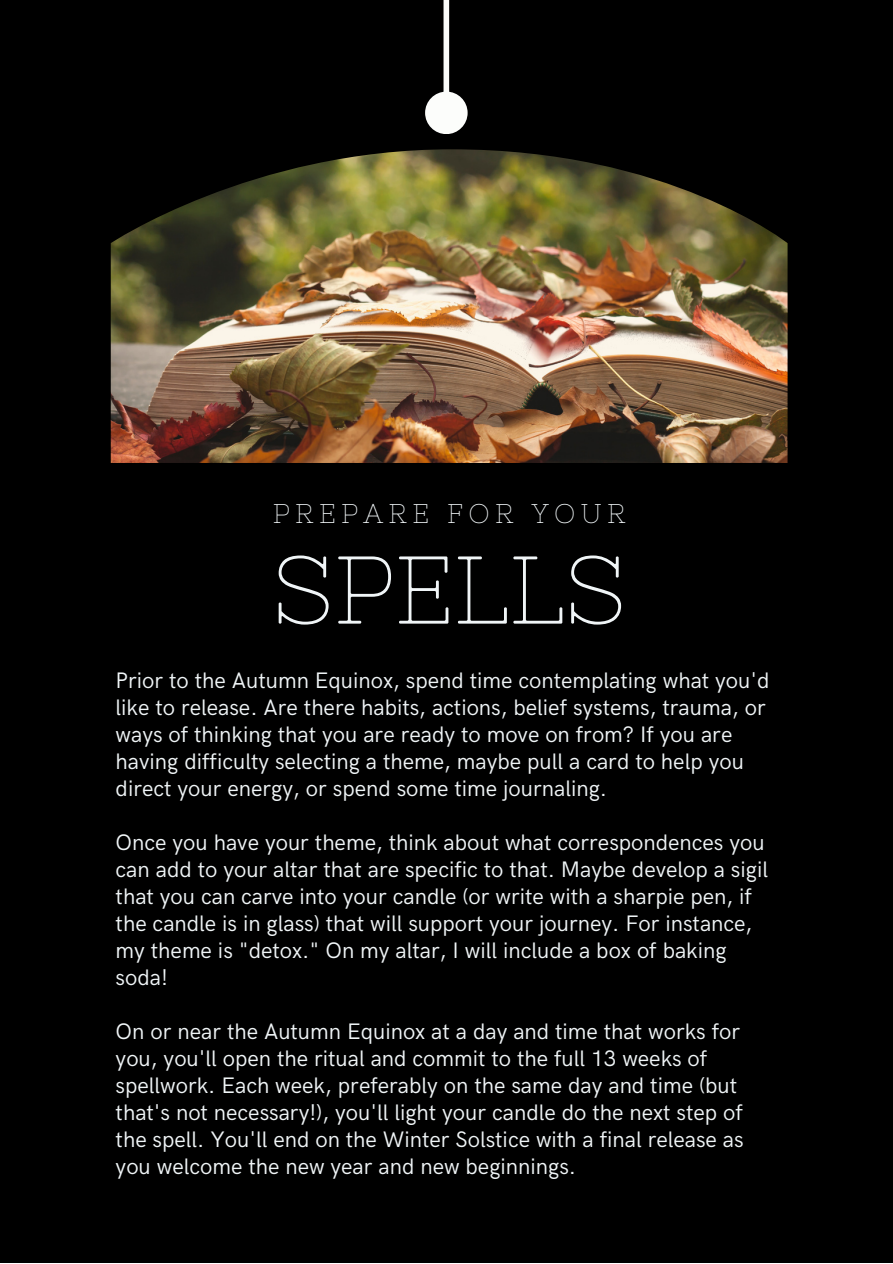
<style>
.page{position:relative;width:893px;height:1264px;background:#fff}
.page>*{position:absolute;margin:0;border:0;box-sizing:border-box;transform-origin:0 0}
.t1{font:95.85px "Nixie One";color:#f0f5f7}
.t2{font:27px "Nixie One";letter-spacing:.2em;color:#f0f5f7}
.t3{font:22.5px/27px "HK Grotesk";color:#f0f5f7}
</style>
<div class="page">
<div style="left:0;top:0;width:892px;height:1262px;background:#000"></div>
<div style="left:443px;top:0;width:6px;height:113px;background:#fcfdfb"></div>
<div style="left:425px;top:92px;width:42px;height:42px;background:#fcfdfb;border-radius:50%"></div>
<img style="left:111px;top:149px;width:676px;height:314px">
<p class="t2" style="left:273px;top:498px;width:354px">PREPARE FOR YOUR</p>
<p class="t1" style="left:272px;top:535px;width:356px">SPELLS</p>
<p class="t3" style="left:116px;top:668px;width:655px">Prior to the Autumn Equinox, spend time contemplating what you'd like to release. Are there habits, actions, belief systems, trauma, or ways of thinking that you are ready to move on from? If you are having difficulty selecting a theme, maybe pull a card to help you direct your energy, or spend some time journaling.</p>
<p class="t3" style="left:116px;top:830px;width:654px">Once you have your theme, think about what correspondences you can add to your altar that are specific to that. Maybe develop a sigil that you can carve into your candle (or write with a sharpie pen, if the candle is in glass) that will support your journey. For instance, my theme is "detox." On my altar, I will include a box of baking soda!</p>
<p class="t3" style="left:116px;top:1018px;width:629px">On or near the Autumn Equinox at a day and time that works for you, you'll open the ritual and commit to the full 13 weeks of spellwork. Each week, preferably on the same day and time (but that's not necessary!), you'll light your candle do the next step of the spell. You'll end on the Winter Solstice with a final release as you welcome the new year and new beginnings.</p>
</div>
